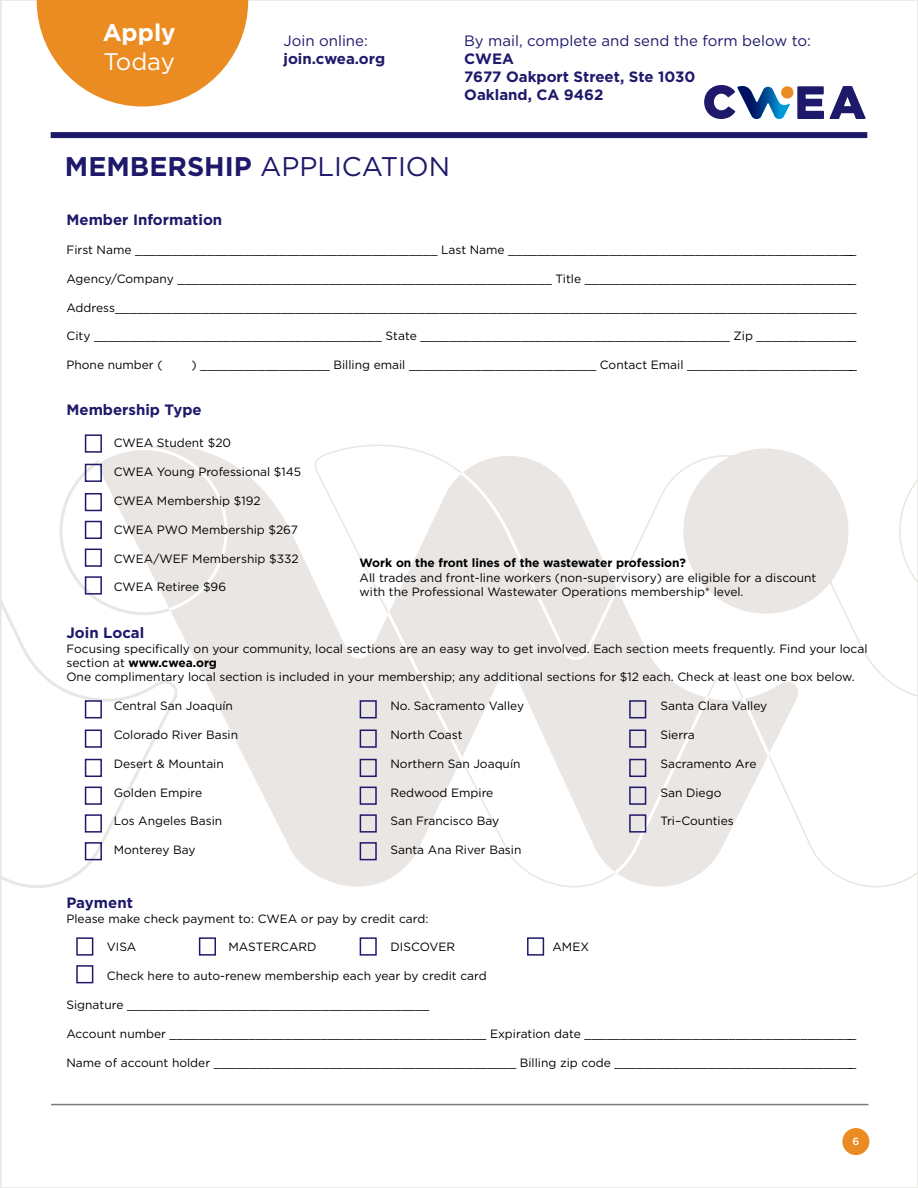
<style>
.page{position:relative;width:918px;height:1188px;background:#fff}
.page>*{position:absolute;margin:0;border:0;box-sizing:border-box;transform-origin:0 0}
.t1{font:27px "Gotham";color:#1e196a}
.t2{font:700 24px "Gotham";color:#fff}
.t3{font:24px "Gotham";letter-spacing:-.01em;color:#fff}
.t4{font:700 15px/18px "Gotham";color:#1e196a}
.t5{font:15px "Gotham";color:#1e196a}
.t6{font:12px/14.4px "Gotham";color:#000}
.t7{font:700 12px "Gotham";color:#000}
.t8{font:500 10.5px "Gotham";color:#fff}
.s1{font-weight:700}
</style>
<div class="page">
<svg style="left:152px;top:445px;width:649px;height:442px"></svg>
<svg style="left:386px;top:471px;width:385px;height:404px"></svg>
<svg style="left:672px;top:448px;width:177px;height:166px"></svg>
<svg style="left:0;top:457px;width:178px;height:432px"></svg>
<svg style="left:96px;top:446px;width:132px;height:166px"></svg>
<div style="left:842px;top:1128px;width:27px;height:27px;background:#eb8c23;border-radius:50%"></div>
<img style="left:0;top:984px;width:15px;height:204px">
<svg style="left:37px;top:0;width:211px;height:106px"></svg>
<div style="left:51px;top:132px;width:816px;height:6px;background:#1e196a"></div>
<div style="left:85px;top:434px;width:17px;height:19px;border:2px solid #1e196a"></div>
<div style="left:85px;top:700px;width:17px;height:18px;border:2px solid #1e196a"></div>
<div style="left:360px;top:700px;width:17px;height:18px;border:2px solid #1e196a"></div>
<div style="left:629px;top:700px;width:17px;height:18px;border:2px solid #1e196a"></div>
<div style="left:85px;top:464px;width:17px;height:18px;border:2px solid #1e196a"></div>
<div style="left:85px;top:730px;width:17px;height:18px;border:2px solid #1e196a"></div>
<div style="left:360px;top:730px;width:17px;height:18px;border:2px solid #1e196a"></div>
<div style="left:629px;top:730px;width:17px;height:18px;border:2px solid #1e196a"></div>
<div style="left:85px;top:493px;width:17px;height:18px;border:2px solid #1e196a"></div>
<div style="left:85px;top:759px;width:17px;height:18px;border:2px solid #1e196a"></div>
<div style="left:360px;top:759px;width:17px;height:18px;border:2px solid #1e196a"></div>
<div style="left:629px;top:759px;width:17px;height:18px;border:2px solid #1e196a"></div>
<div style="left:85px;top:521px;width:17px;height:18px;border:2px solid #1e196a"></div>
<div style="left:85px;top:787px;width:17px;height:18px;border:2px solid #1e196a"></div>
<div style="left:360px;top:787px;width:17px;height:18px;border:2px solid #1e196a"></div>
<div style="left:629px;top:787px;width:17px;height:18px;border:2px solid #1e196a"></div>
<div style="left:85px;top:549px;width:17px;height:18px;border:2px solid #1e196a"></div>
<div style="left:85px;top:814px;width:17px;height:19px;border:2px solid #1e196a"></div>
<div style="left:360px;top:814px;width:17px;height:19px;border:2px solid #1e196a"></div>
<div style="left:629px;top:814px;width:17px;height:19px;border:2px solid #1e196a"></div>
<div style="left:85px;top:576px;width:17px;height:19px;border:2px solid #1e196a"></div>
<div style="left:85px;top:842px;width:17px;height:18px;border:2px solid #1e196a"></div>
<div style="left:360px;top:842px;width:17px;height:18px;border:2px solid #1e196a"></div>
<div style="left:76px;top:937px;width:17px;height:19px;border:2px solid #1e196a"></div>
<div style="left:199px;top:937px;width:17px;height:19px;border:2px solid #1e196a"></div>
<div style="left:360px;top:937px;width:17px;height:19px;border:2px solid #1e196a"></div>
<div style="left:527px;top:937px;width:17px;height:19px;border:2px solid #1e196a"></div>
<div style="left:76px;top:965px;width:17px;height:18px;border:2px solid #1e196a"></div>
<hr style="left:51px;top:1104px;width:817px;height:1px;background:#817a76">
<svg style="left:830px;top:86px;width:36px;height:33px"></svg>
<svg style="left:704px;top:85px;width:120px;height:34px"></svg>
<h2 class="t2" style="left:103px;top:16px;width:75px">Apply</h2>
<h2 class="t3" style="left:103px;top:46px;width:73px">Today</h2>
<p class="t5" style="left:284px;top:31px;width:86px">Join online:</p>
<p class="t4" style="left:284px;top:49px;width:103px">join.cwea.org</p>
<p class="t5" style="left:464px;top:31px;width:348px">By mail, complete and send the form below to:</p>
<p class="t4" style="left:464px;top:49px;width:233px">CWEA<br>7677 Oakport Street, Ste 1030<br>Oakland, CA 9462</p>
<h1 class="t1" style="left:65px;top:149px;width:387px"><span class="s1">MEMBERSHIP</span> APPLICATION</h1>
<p class="t4" style="left:66px;top:211px;width:157px">Member Information</p>
<p class="t6" style="left:66px;top:242px;width:791px">First Name __________________________________________ Last Name _________________________________________________</p>
<p class="t6" style="left:66px;top:271px;width:791px">Agency/Company ____________________________________________________ Title ______________________________________</p>
<p class="t6" style="left:66px;top:300px;width:792px">Address_______________________________________________________________________________________________________</p>
<p class="t6" style="left:66px;top:329px;width:791px">City ________________________________________ State ___________________________________________ Zip ______________</p>
<p class="t6" style="left:66px;top:357px;width:98px">Phone number (</p>
<p class="t6" style="left:191px;top:357px;width:667px">) __________________ Billing email __________________________ Contact Email ________________________</p>
<p class="t4" style="left:66px;top:401px;width:137px">Membership Type</p>
<p class="t6" style="left:114px;top:436px;width:119px">CWEA Student $20</p>
<p class="t6" style="left:114px;top:465px;width:189px">CWEA Young Professional $145</p>
<p class="t6" style="left:114px;top:493px;width:148px">CWEA Membership $192</p>
<p class="t6" style="left:114px;top:522px;width:186px">CWEA PWO Membership $267</p>
<p class="t6" style="left:114px;top:551px;width:186px">CWEA/WEF Membership $332</p>
<p class="t6" style="left:114px;top:580px;width:114px">CWEA Retiree $96</p>
<p class="t4" style="left:66px;top:624px;width:79px">Join Local</p>
<p class="t6" style="left:66px;top:641px;width:803px">Focusing specifically on your community, local sections are an easy way to get involved. Each section meets frequently. Find your local section at <span class="s1">www.cwea.org<br></span>One complimentary local section is included in your membership; any additional sections for $12 each. Check at least one box below.</p>
<p class="t6" style="left:114px;top:699px;width:121px">Central San Joaquín</p>
<p class="t6" style="left:390px;top:699px;width:135px">No. Sacramento Valley</p>
<p class="t6" style="left:660px;top:699px;width:108px">Santa Clara Valley</p>
<p class="t6" style="left:114px;top:727px;width:126px">Colorado River Basin</p>
<p class="t6" style="left:390px;top:727px;width:74px">North Coast</p>
<p class="t6" style="left:660px;top:727px;width:36px">Sierra</p>
<p class="t6" style="left:114px;top:756px;width:112px">Desert &amp; Mountain</p>
<p class="t6" style="left:390px;top:756px;width:132px">Northern San Joaquín</p>
<p class="t6" style="left:660px;top:756px;width:98px">Sacramento Are</p>
<p class="t6" style="left:114px;top:785px;width:90px">Golden Empire</p>
<p class="t6" style="left:390px;top:785px;width:104px">Redwood Empire</p>
<p class="t6" style="left:660px;top:785px;width:62px">San Diego</p>
<p class="t6" style="left:114px;top:814px;width:110px">Los Angeles Basin</p>
<p class="t6" style="left:390px;top:814px;width:110px">San Francisco Bay</p>
<p class="t6" style="left:660px;top:814px;width:75px">Tri–Counties</p>
<p class="t6" style="left:114px;top:843px;width:83px">Monterey Bay</p>
<p class="t6" style="left:390px;top:843px;width:133px">Santa Ana River Basin</p>
<p class="t7" style="left:360px;top:555px;width:328px">Work on the front lines of the wastewater profession?</p>
<p class="t6" style="left:360px;top:570px;width:458px">All trades and front-line workers (non-supervisory) are eligible for a discount with the Professional Wastewater Operations membership* level.</p>
<p class="t4" style="left:66px;top:894px;width:68px">Payment</p>
<p class="t6" style="left:66px;top:911px;width:363px">Please make check payment to: CWEA or pay by credit card:</p>
<p class="t6" style="left:107px;top:940px;width:31px">VISA</p>
<p class="t6" style="left:228px;top:940px;width:90px">MASTERCARD</p>
<p class="t6" style="left:390px;top:940px;width:66px">DISCOVER</p>
<p class="t6" style="left:552px;top:940px;width:38px">AMEX</p>
<p class="t6" style="left:107px;top:969px;width:381px">Check here to auto-renew membership each year by credit card</p>
<p class="t6" style="left:66px;top:997px;width:365px">Signature __________________________________________</p>
<p class="t6" style="left:66px;top:1026px;width:791px">Account number ____________________________________________ Expiration date ______________________________________</p>
<p class="t6" style="left:66px;top:1055px;width:792px">Name of account holder __________________________________________ Billing zip code __________________________________</p>
<p class="t8" style="left:852px;top:1135px;width:8px">6</p>
</div>
